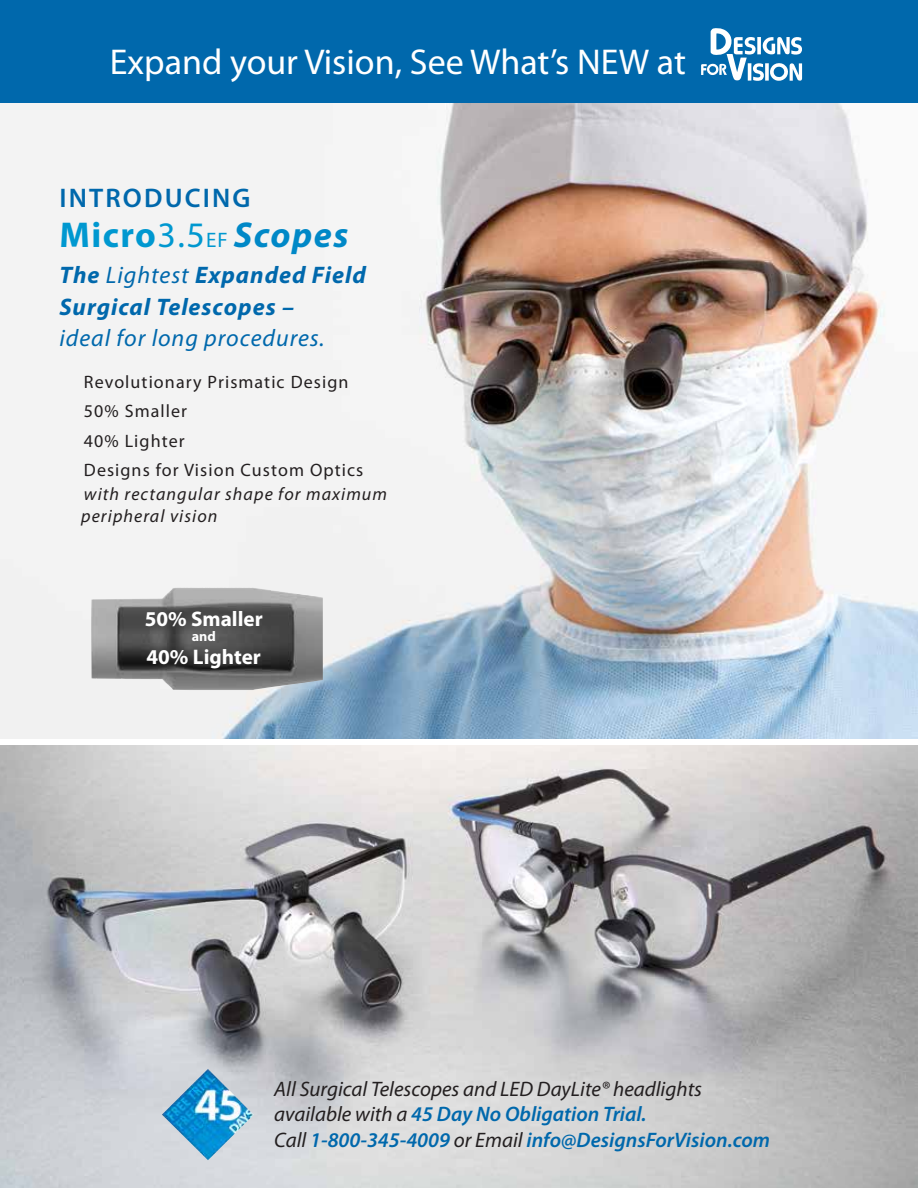
<style>
.page{position:relative;width:918px;height:1188px;background:#fff}
.page>*{position:absolute;margin:0;border:0;box-sizing:border-box;transform-origin:0 0}
.t1{font:36px "Myriad Pro";color:#fff}
.t2{font:italic 700 36px "Myriad Pro";letter-spacing:.04em;color:#0088c7}
.t3{font:600 27px "Myriad Pro";letter-spacing:.08em;color:#0068ac}
.t4{font:italic 700 24px/31.5px "Myriad Pro";letter-spacing:.04em;color:#0068ac}
.t5{font:italic 24px "Myriad Pro";letter-spacing:.04em;color:#0068ac}
.t6{font:700 21.15px "Myriad Pro";color:#fff}
.t7{font:italic 21px/25.5px "Myriad Pro";color:#231f20}
.t8{font:18px/29.4px "Myriad Pro";letter-spacing:.06em;color:#231f20}
.t9{font:italic 18px/22.5px "Myriad Pro";letter-spacing:.06em;color:#231f20}
.t10{font:700 14.1px "Myriad Pro";color:#fff}
.s1{font-style:normal;color:#0098d0}
.s2{font-weight:400;font-style:normal;color:#0098d0}
.s3{font-weight:400;font-style:normal;font-size:21px;color:#0098d0}
.s4{font-weight:400}
.s5{font-weight:600;color:#0068ac}
</style>
<div class="page">
<img style="left:0;top:745px;width:918px;height:443px">
<div style="left:0;top:0;width:918px;height:107px;background:#0068ac"></div>
<img style="left:0;top:104px;width:918px;height:635px">
<img style="left:162px;top:1069px;width:92px;height:91px">
<svg style="left:701px;top:28px;width:101px;height:53px"></svg>
<svg style="left:757px;top:37px;width:4px;height:17px"></svg>
<svg style="left:765px;top:63px;width:4px;height:18px"></svg>
<img style="left:91px;top:588px;width:232px;height:102px">
<h1 class="t1" style="left:110px;top:39px;width:578px">Expand your Vision, See What’s NEW at</h1>
<p class="t3" style="left:59px;top:181px;width:193px">INTRODUCING</p>
<h1 class="t2" style="left:59px;top:212px;width:291px"><span class="s1">Micro</span><span class="s2">3.5</span><span class="s3">EF</span> Scopes</h1>
<p class="t4" style="left:59px;top:259px;width:308px">The <span class="s4">Lightest</span> Expanded Field<br>Surgical Telescopes –</p>
<p class="t5" style="left:59px;top:323px;width:267px">ideal for long procedures.</p>
<p class="t8" style="left:84px;top:367px;width:281px">Revolutionary Prismatic Design<br>50% Smaller<br>40% Lighter<br>Designs for Vision Custom Optics</p>
<p class="t9" style="left:81px;top:482px;width:307px">with rectangular shape for maximum peripheral vision</p>
<p class="t6" style="left:145px;top:606px;width:119px">50% Smaller</p>
<p class="t10" style="left:192px;top:628px;width:26px">and</p>
<p class="t6" style="left:147px;top:643px;width:116px">40% Lighter</p>
<p class="t7" style="left:274px;top:1076px;width:497px">All Surgical Telescopes and LED DayLite® headlights available with a <span class="s5">45 Day No Obligation Trial.<br></span>Call <span class="s5">1-800-345-4009</span> or Email <span class="s5">info@DesignsForVision.com</span></p>
</div>
